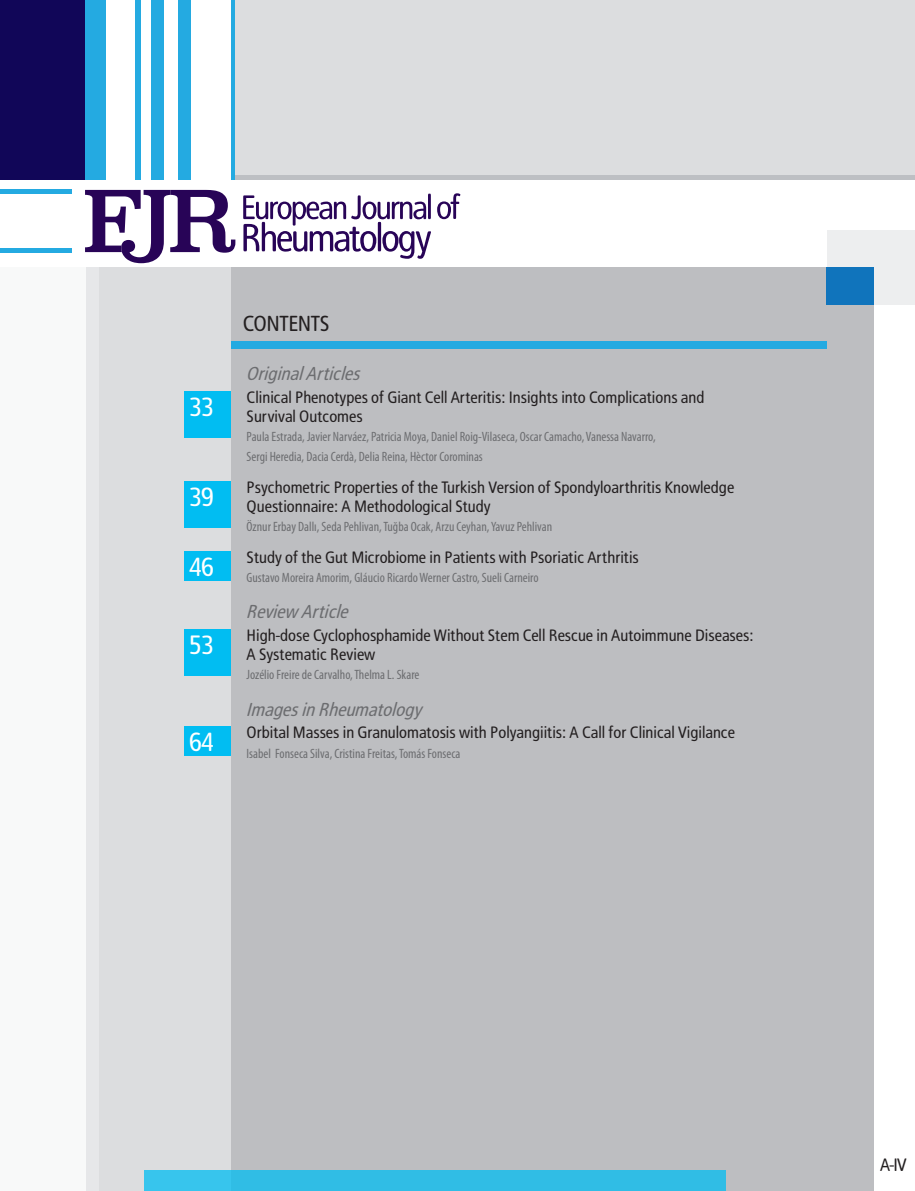
<style>
.page{position:relative;width:915px;height:1191px;background:#fff}
.page>*{position:absolute;margin:0;border:0;box-sizing:border-box;transform-origin:0 0}
.t1{font:26.25px "Rotokas";letter-spacing:-.04em;color:#fff}
.t2{font:21.75px "Rotokas";letter-spacing:-.02em;color:#231f20}
.t3{font:italic 18.75px "Rotokas";color:#6c6d70}
.t4{font:18px "Rotokas";color:#231f20}
.t5{font:16.5px/19.2px "Rotokas";color:#231f20}
.t6{font:condensed 13.5px/19.2px "Myriad Pro";color:#6c6d70}
</style>
<div class="page">
<div style="left:0;top:0;width:92px;height:179px;background:#110658"></div>
<div style="left:85px;top:0;width:20px;height:179px;background:#24aae1"></div>
<div style="left:135px;top:0;width:6px;height:179px;background:#24aae1"></div>
<div style="left:151px;top:0;width:12px;height:179px;background:#24aae1"></div>
<div style="left:178px;top:0;width:12px;height:179px;background:#24aae1"></div>
<hr style="left:231px;top:0;width:4px;height:179px;background:#24aae1">
<div style="left:235px;top:0;width:679px;height:179px;background:#dcdddf"></div>
<hr style="left:235px;top:175px;width:679px;height:4px;background:#bdbfc3">
<hr style="left:0;top:190px;width:71px;height:4px;background:#24aae1">
<hr style="left:0;top:248px;width:71px;height:4px;background:#24aae1">
<svg style="left:85px;top:190px;width:150px;height:73px"></svg>
<svg style="left:437px;top:193px;width:23px;height:26px"></svg>
<svg style="left:243px;top:194px;width:188px;height:65px"></svg>
<div style="left:826px;top:230px;width:88px;height:75px;background:#edeeef"></div>
<div style="left:86px;top:268px;width:145px;height:923px;background:#dcdddf"></div>
<div style="left:0;top:268px;width:99px;height:923px;background:#f2f3f4"></div>
<div style="left:231px;top:268px;width:642px;height:923px;background:#bdbec1"></div>
<div style="left:825px;top:268px;width:48px;height:37px;background:#1074bc"></div>
<div style="left:231px;top:342px;width:594px;height:7px;background:#24aae1"></div>
<div style="left:144px;top:1170px;width:581px;height:21px;background:#30bde5"></div>
<div style="left:184px;top:391px;width:47px;height:46px;background:#01bdf2"></div>
<div style="left:184px;top:481px;width:47px;height:46px;background:#01bdf2"></div>
<div style="left:184px;top:551px;width:47px;height:30px;background:#01bdf2"></div>
<div style="left:184px;top:629px;width:47px;height:46px;background:#01bdf2"></div>
<div style="left:184px;top:726px;width:47px;height:30px;background:#01bdf2"></div>
<h2 class="t2" style="left:243px;top:310px;width:88px">CONTENTS</h2>
<p class="t3" style="left:246px;top:362px;width:121px">OriginalArticles</p>
<h1 class="t1" style="left:189px;top:391px;width:27px">33</h1>
<p class="t5" style="left:246px;top:387px;width:459px">Clinical Phenotypes of Giant Cell Arteritis: Insights into Complications and<br>Survival Outcomes</p>
<p class="t6" style="left:246px;top:427px;width:410px">Paula Estrada, Javier Narváez, Patricia Moya, Daniel Roig-Vilaseca, Oscar Camacho, Vanessa Navarro,<br>Sergi Heredia, Dacia Cerdà, Delia Reina, Hèctor Corominas</p>
<h1 class="t1" style="left:189px;top:480px;width:27px">39</h1>
<p class="t5" style="left:246px;top:477px;width:489px">Psychometric Properties of the Turkish Version of Spondyloarthritis Knowledge<br>Questionnaire: A Methodological Study</p>
<p class="t6" style="left:246px;top:517px;width:307px">Öznur Erbay Dallı, Seda Pehlivan, Tuğba Ocak, Arzu Ceyhan, Yavuz Pehlivan</p>
<h1 class="t1" style="left:189px;top:551px;width:27px">46</h1>
<p class="t5" style="left:246px;top:547px;width:393px">Study of the Gut Microbiome in Patients with Psoriatic Arthritis</p>
<p class="t6" style="left:246px;top:568px;width:293px">Gustavo Moreira Amorim, Gláucio Ricardo Werner Castro, Sueli Carneiro</p>
<p class="t3" style="left:246px;top:600px;width:109px">Review Article</p>
<h1 class="t1" style="left:189px;top:629px;width:27px">53</h1>
<p class="t5" style="left:246px;top:625px;width:508px">High-dose Cyclophosphamide Without Stem Cell Rescue in Autoimmune Diseases:<br>A Systematic Review</p>
<p class="t6" style="left:246px;top:665px;width:174px">Jozélio Freire de Carvalho, Thelma L. Skare</p>
<p class="t3" style="left:246px;top:697px;width:182px">ImagesinRheumatology</p>
<h1 class="t1" style="left:189px;top:726px;width:27px">64</h1>
<p class="t5" style="left:246px;top:722px;width:490px">Orbital Masses in Granulomatosis with Polyangiitis: A Call for Clinical Vigilance</p>
<p class="t6" style="left:246px;top:743px;width:215px">Isabel Fonseca Silva, Cristina Freitas, Tomás Fonseca</p>
<p class="t4" style="left:879px;top:1154px;width:28px">A-IV</p>
</div>
